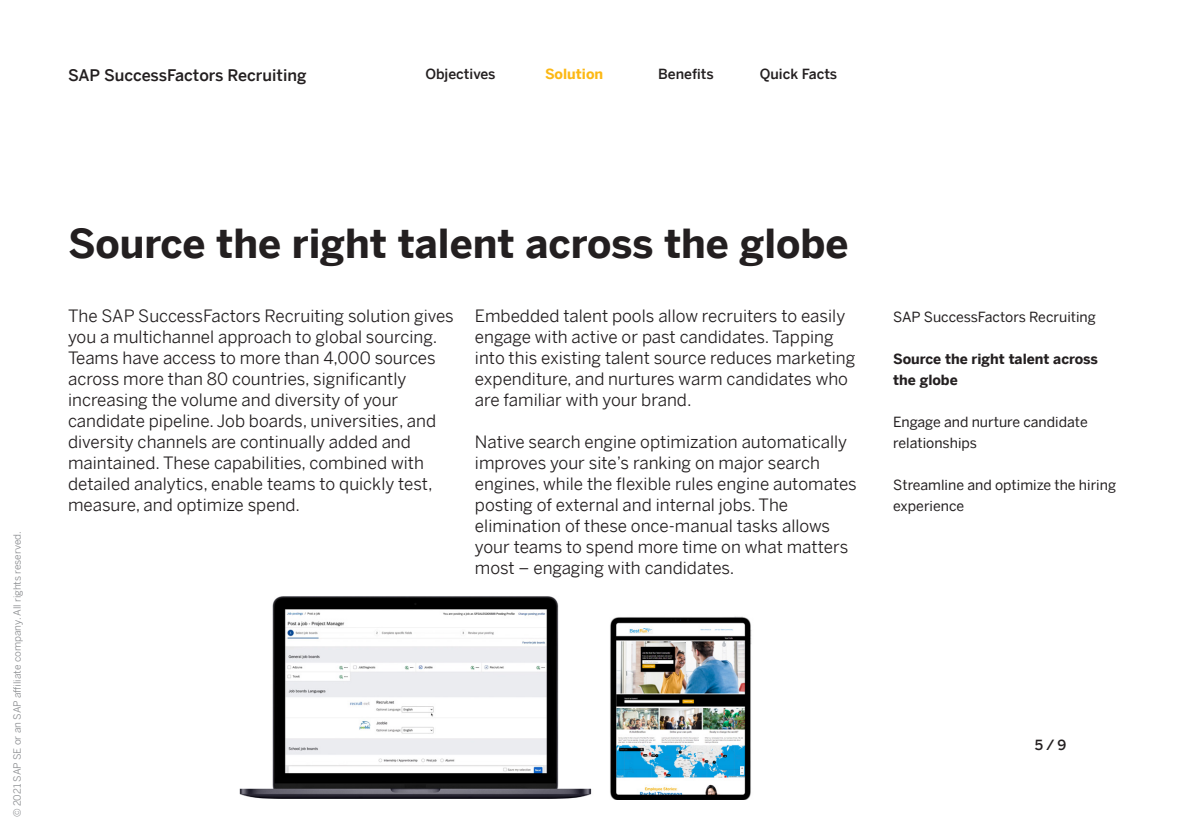
<style>
.page{position:relative;width:1191px;height:840px;background:#fff}
.page>*{position:absolute;margin:0;border:0;box-sizing:border-box;transform-origin:0 0}
.SB_02_Section_Headli{font:700 40px "Benton Sans";color:#231f20}
.SB_10_body_copy{font:17px/21px "Benton Sans";color:#231f20}
.SB_000_Descriptor{font:500 16px "Benton Sans";color:#231f20}
.SB_01_Sub_Navigation{font:14px/21px "Benton Sans";color:#231f20}
.SB_01_Sub_Navigation-2{font:700 14px/21px "Benton Sans";color:#231f20}
.SB_00_Main_navigatio{font:500 14px "Benton Sans";color:#231f20}
.SB_00_Main_Navigatio{font:700 14px "Benton Sans";color:#fcb814}
.t1{font:10px "Benton Sans";color:#8a8c8f}
</style>
<div class="page">
<img style="left:239px;top:596px;width:353px;height:203px">
<img style="left:610px;top:616px;width:142px;height:183px">
<p class="SB_000_Descriptor" style="left:68px;top:61px;width:240px">SAP SuccessFactors Recruiting</p>
<p class="SB_00_Main_navigatio" style="left:425px;top:62px;width:72px">Objectives</p>
<p class="SB_00_Main_Navigatio" style="left:545px;top:62px;width:60px">Solution</p>
<p class="SB_00_Main_navigatio" style="left:658px;top:62px;width:57px">Benefits</p>
<p class="SB_00_Main_navigatio" style="left:760px;top:62px;width:79px">Quick Facts</p>
<p class="t1" style="left:9px;top:816px;width:287px;rotate:-90deg">© 2021 SAP SE or an SAP affiliate company. All rights reserved.</p>
<p class="SB_02_Section_Headli" style="left:68px;top:209px;width:782px">Source the right talent across the globe</p>
<p class="SB_10_body_copy" style="left:68px;top:302px;width:387px">The SAP SuccessFactors Recruiting solution gives you a multichannel approach to global sourcing.<br>Teams have access to more than 4,000 sources across more than 80 countries, significantly increasing the volume and diversity of your candidate pipeline. Job boards, universities, and diversity channels are continually added and maintained. These capabilities, combined with detailed analytics, enable teams to quickly test, measure, and optimize spend.</p>
<p class="SB_10_body_copy" style="left:475px;top:302px;width:382px">Embedded talent pools allow recruiters to easily engage with active or past candidates. Tapping into this existing talent source reduces marketing expenditure, and nurtures warm candidates who are familiar with your brand.</p>
<p class="SB_10_body_copy" style="left:475px;top:428px;width:383px">Native search engine optimization automatically improves your site’s ranking on major search engines, while the flexible rules engine automates posting of external and internal jobs. The elimination of these once-manual tasks allows your teams to spend more time on what matters most – engaging with candidates.</p>
<p class="SB_01_Sub_Navigation" style="left:893px;top:304px;width:204px">SAP SuccessFactors Recruiting</p>
<p class="SB_01_Sub_Navigation-2" style="left:893px;top:346px;width:206px">Source the right talent across the globe</p>
<p class="SB_01_Sub_Navigation" style="left:893px;top:409px;width:196px">Engage and nurture candidate relationships</p>
<p class="SB_01_Sub_Navigation" style="left:893px;top:472px;width:224px">Streamline and optimize the hiring experience</p>
<p class="SB_00_Main_navigatio" style="left:1035px;top:732px;width:33px">5 / 9</p>
</div>
